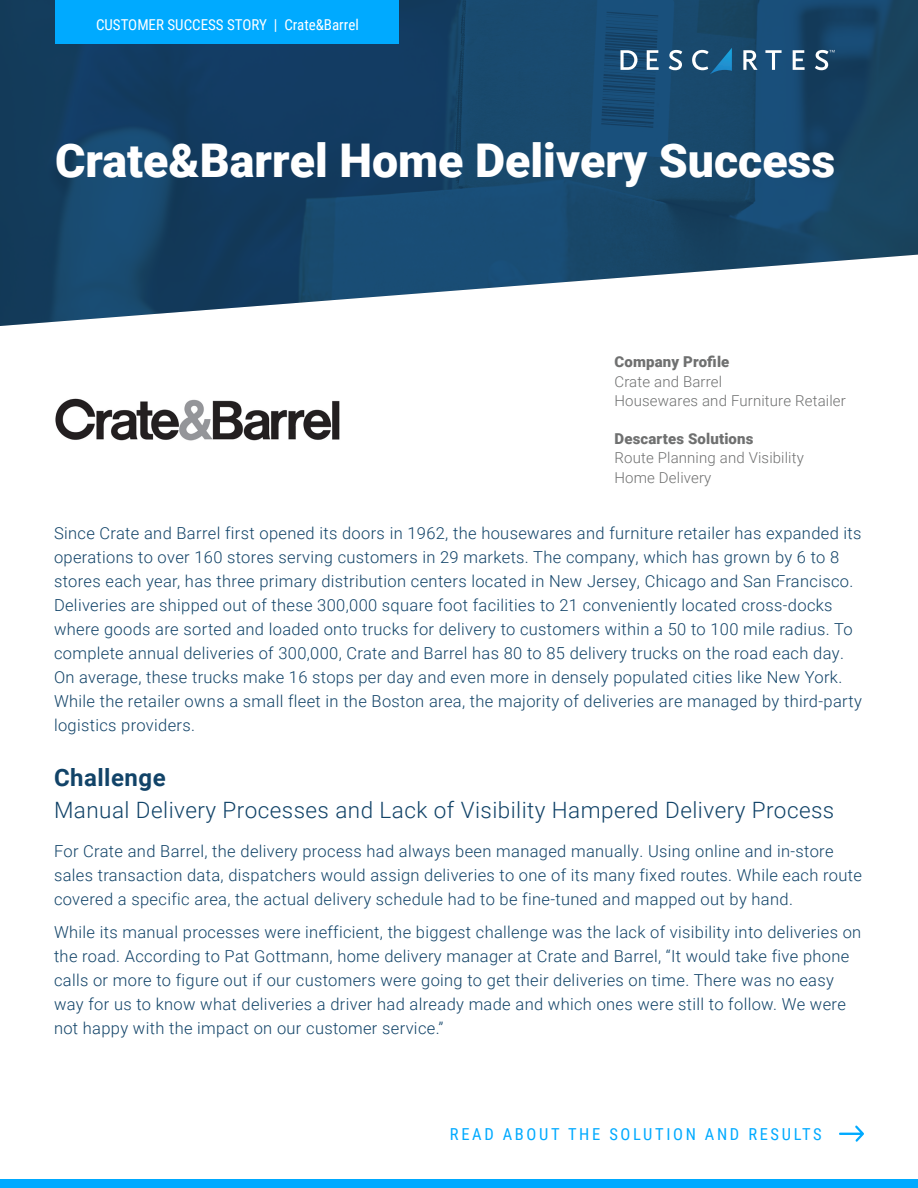
<style>
.page{position:relative;width:918px;height:1188px;background:#fff}
.page>*{position:absolute;margin:0;border:0;box-sizing:border-box;transform-origin:0 0}
.t1{font:900 46.5px "Roboto";color:#fff}
.Intro{font:700 24px "Roboto";letter-spacing:.02em;color:#114368}
.Intro-2{font:300 22.5px "Roboto";letter-spacing:.02em;color:#114368}
.Intro-3{font:300 16.5px/24px "Roboto";letter-spacing:.02em;color:#114368}
.t2{font:16.5px "Roboto Condensed";letter-spacing:.16em;color:#0af}
.t3{font:300 15px "Roboto";letter-spacing:.01em;color:#6f7070}
.t4{font:15px "Roboto Condensed";color:#fff}
.t5{font:900 15px "Roboto";letter-spacing:.01em;color:#6f7070}
</style>
<div class="page">
<img style="left:0;top:0;width:918px;height:326px">
<div style="left:55px;top:0;width:344px;height:43px;background:#0af"></div>
<div style="left:0;top:1179px;width:918px;height:9px;background:#0af"></div>
<svg style="left:647px;top:50px;width:12px;height:20px"></svg>
<svg style="left:669px;top:50px;width:13px;height:20px"></svg>
<svg style="left:692px;top:48px;width:40px;height:27px"></svg>
<svg style="left:621px;top:50px;width:16px;height:20px"></svg>
<svg style="left:743px;top:50px;width:15px;height:20px"></svg>
<svg style="left:765px;top:50px;width:17px;height:20px"></svg>
<svg style="left:793px;top:50px;width:12px;height:20px"></svg>
<svg style="left:815px;top:50px;width:20px;height:20px"></svg>
<svg style="left:839px;top:1125px;width:25px;height:17px"></svg>
<img style="left:55px;top:398px;width:285px;height:43px">
<p class="t4" style="left:96px;top:14px;width:264px">CUSTOMER SUCCESS STORY | Crate&amp;Barrel</p>
<p class="t1" style="left:55px;top:128px;width:782px">Crate&amp;Barrel Home Delivery Success</p>
<p class="t5" style="left:615px;top:351px;width:116px">Company Profile</p>
<p class="t3" style="left:615px;top:371px;width:109px">Crate and Barrel</p>
<p class="t3" style="left:615px;top:390px;width:233px">Housewares and Furniture Retailer</p>
<p class="t5" style="left:615px;top:428px;width:140px">Descartes Solutions</p>
<p class="t3" style="left:615px;top:447px;width:191px">Route Planning and Visibility</p>
<p class="t3" style="left:615px;top:467px;width:98px">Home Delivery</p>
<p class="Intro-3" style="left:54px;top:520px;width:809px">Since Crate and Barrel first opened its doors in 1962, the housewares and furniture retailer has expanded its operations to over 160 stores serving customers in 29 markets. The company, which has grown by 6 to 8 stores each year, has three primary distribution centers located in New Jersey, Chicago and San Francisco.<br>Deliveries are shipped out of these 300,000 square foot facilities to 21 conveniently located cross-docks where goods are sorted and loaded onto trucks for delivery to customers within a 50 to 100 mile radius. To complete annual deliveries of 300,000, Crate and Barrel has 80 to 85 delivery trucks on the road each day.<br>On average, these trucks make 16 stops per day and even more in densely populated cities like New York.<br>While the retailer owns a small fleet in the Boston area, the majority of deliveries are managed by third-party logistics providers.</p>
<p class="Intro" style="left:54px;top:761px;width:113px">Challenge</p>
<p class="Intro-2" style="left:54px;top:794px;width:782px">Manual Delivery Processes and Lack of Visibility Hampered Delivery Process</p>
<p class="Intro-3" style="left:54px;top:838px;width:810px">For Crate and Barrel, the delivery process had always been managed manually. Using online and in-store sales transaction data, dispatchers would assign deliveries to one of its many fixed routes. While each route covered a specific area, the actual delivery schedule had to be fine-tuned and mapped out by hand.</p>
<p class="Intro-3" style="left:54px;top:919px;width:809px">While its manual processes were inefficient, the biggest challenge was the lack of visibility into deliveries on the road. According to Pat Gottmann, home delivery manager at Crate and Barrel, “It would take five phone calls or more to figure out if our customers were going to get their deliveries on time. There was no easy way for us to know what deliveries a driver had already made and which ones were still to follow. We were not happy with the impact on our customer service.”</p>
<p class="t2" style="left:450px;top:1123px;width:373px">READ ABOUT THE SOLUTION AND RESULTS</p>
</div>
